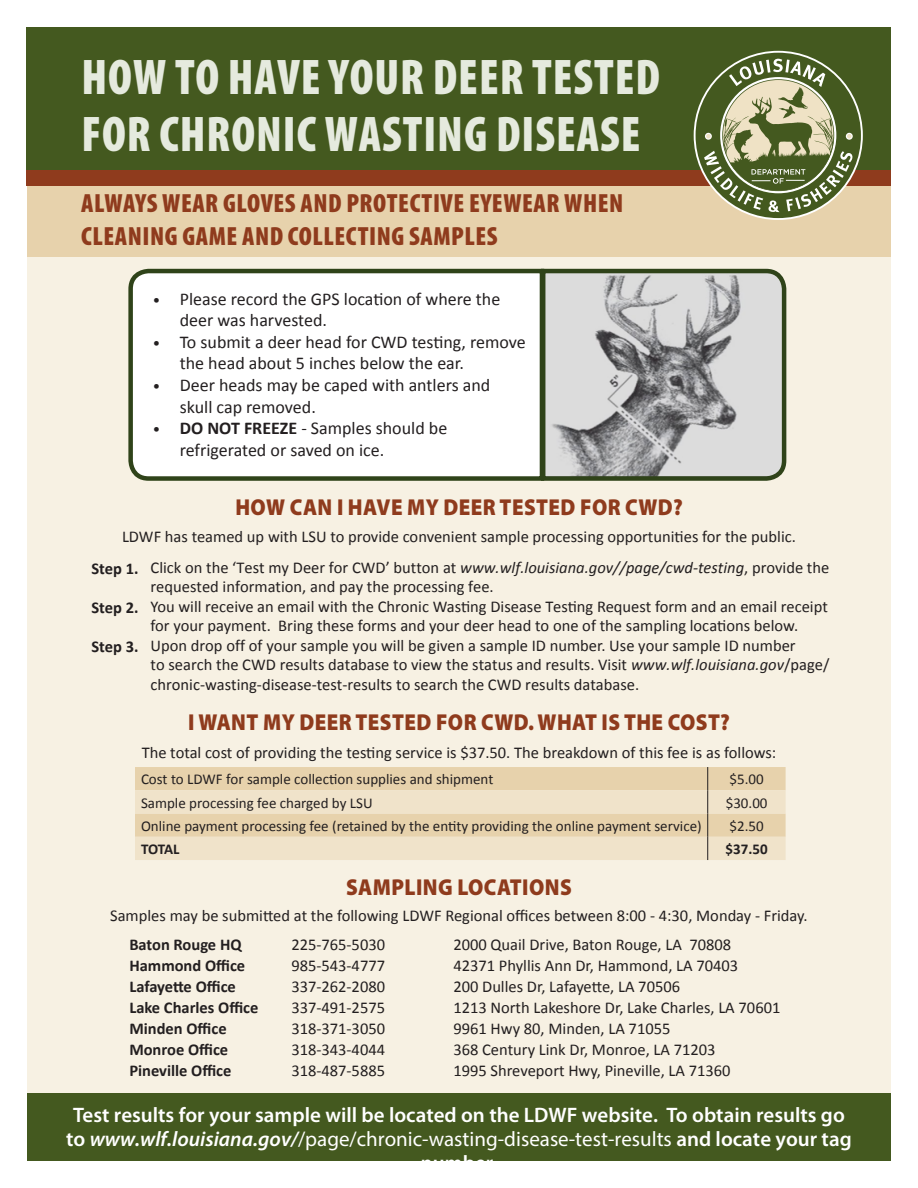
<style>
.page{position:relative;width:918px;height:1188px;background:#fff}
.page>*{position:absolute;margin:0;border:0;box-sizing:border-box;transform-origin:0 0}
.t1{font:900 condensed 50.4px/57.6px "Myriad Pro";letter-spacing:.02em;color:#e5eade;scale:.95 1}
.t2{font:900 condensed 26.4px "Myriad Pro";letter-spacing:.02em;color:#8f3b1d}
.t3{font:900 23.1px "Myriad Pro";letter-spacing:.02em;color:#8f3b1d;scale:.91 1}
.t4{font:600 21px/24px "Myriad Pro";color:#fff;text-align:center}
.t5{font:18px/21.6px "Calibri";color:#231f20}
.t6{font:16.5px/19.5px "Calibri";color:#231f20}
.t7{font:700 16.5px "Calibri";color:#231f20}
.t8{font:15px "Calibri";color:#231f20}
.t9{font:700 15px "Calibri";letter-spacing:-.01em;color:#231f20}
.s1{font-size:15px}
.s2{font-weight:700}
.s3{font-style:italic}
.s4{font-weight:400}
</style>
<div class="page">
<div style="left:27px;top:145px;width:864px;height:963px;background:#f7f1e3"></div>
<div style="left:27px;top:185px;width:864px;height:72px;background:#e7d2ac"></div>
<div style="left:27px;top:27px;width:864px;height:146px;background:#44591f"></div>
<div style="left:27px;top:171px;width:864px;height:15px;background:#8f3b1d"></div>
<div style="left:27px;top:1094px;width:864px;height:67px;background:#44591f"></div>
<div style="left:696px;top:53px;width:165px;height:165px;background:#44591f;border-radius:50%"></div>
<svg style="left:704px;top:59px;width:149px;height:153px"></svg>
<svg style="left:546px;top:268px;width:241px;height:213px;background:#b5b6b4"></svg>
<svg style="left:128px;top:268px;width:418px;height:213px;background:#f0f1ee"></svg>
<div style="left:135px;top:767px;width:651px;height:23px;background:#e7d2ac"></div>
<svg style="left:135px;top:790px;width:651px;height:70px;background:#edddc0"></svg>
<svg style="left:707px;top:767px;width:1px;height:93px"></svg>
<p class="t1" style="left:81px;top:47px;width:611px">HOW TO HAVE YOUR DEER TESTED<br>FOR CHRONIC WASTING DISEASE</p>
<p class="t2" style="left:81px;top:187px;width:544px">ALWAYS WEAR GLOVES AND PROTECTIVE EYEWEAR WHEN</p>
<p class="t2" style="left:81px;top:220px;width:418px">CLEANING GAME AND COLLECTING SAMPLES</p>
<p class="t5" style="left:180px;top:288px;width:322px;text-indent:-27px"><span class="s1">•</span> Please record the GPS location of where the deer was harvested.</p>
<p class="t5" style="left:180px;top:331px;width:348px;text-indent:-27px"><span class="s1">•</span> To submit a deer head for CWD testing, remove the head about 5 inches below the ear.</p>
<p class="t5" style="left:180px;top:374px;width:312px;text-indent:-27px"><span class="s1">•</span> Deer heads may be caped with antlers and skull cap removed.</p>
<p class="t5" style="left:180px;top:417px;width:269px;text-indent:-27px"><span class="s1">•</span> <span class="s2">DO NOT FREEZE</span> - Samples should be refrigerated or saved on ice.</p>
<p class="t3" style="left:235px;top:494px;width:493px">HOW CAN I HAVE MY DEER TESTED FOR CWD?</p>
<p class="t6" style="left:122px;top:527px;width:675px">LDWF has teamed up with LSU to provide convenient sample processing opportunities for the public.</p>
<p class="t6" style="left:151px;top:558px;width:680px">Click on the ‘Test my Deer for CWD’ button at <span class="s3">www.wlf.louisiana.gov//page/cwd-testing</span>, provide the requested information, and pay the processing fee.<br>You will receive an email with the Chronic Wasting Disease Testing Request form and an email receipt for your payment. Bring these forms and your deer head to one of the sampling locations below.<br>Upon drop off of your sample you will be given a sample ID number. Use your sample ID number<br>to search the CWD results database to view the status and results. Visit <span class="s3">www.wlf.louisiana.gov</span>/page/ chronic-wasting-disease-test-results to search the CWD results database.</p>
<p class="t3" style="left:188px;top:709px;width:597px">I WANT MY DEER TESTED FOR CWD. WHAT IS THE COST?</p>
<p class="t6" style="left:142px;top:743px;width:636px">The total cost of providing the testing service is $37.50. The breakdown of this fee is as follows:</p>
<p class="t8" style="left:141px;top:770px;width:354px">Cost to LDWF for sample collection supplies and shipment</p>
<p class="t8" style="left:730px;top:770px;width:36px">$5.00</p>
<p class="t8" style="left:141px;top:793px;width:233px">Sample processing fee charged by LSU</p>
<p class="t8" style="left:726px;top:793px;width:43px">$30.00</p>
<p class="t8" style="left:141px;top:816px;width:562px">Online payment processing fee (retained by the entity providing the online payment service)</p>
<p class="t8" style="left:730px;top:816px;width:36px">$2.50</p>
<p class="t9" style="left:141px;top:839px;width:40px">TOTAL</p>
<p class="t9" style="left:726px;top:839px;width:44px">$37.50</p>
<p class="t7" style="left:92px;top:558px;width:48px">Step 1.</p>
<p class="t7" style="left:92px;top:597px;width:48px">Step 2.</p>
<p class="t7" style="left:92px;top:636px;width:48px">Step 3.</p>
<p class="t3" style="left:346px;top:874px;width:250px">SAMPLING LOCATIONS</p>
<p class="t6" style="left:110px;top:905px;width:699px">Samples may be submitted at the following LDWF Regional offices between 8:00 - 4:30, Monday - Friday.</p>
<p class="t7" style="left:129px;top:934px;width:114px">Baton Rouge HQ</p>
<p class="t6" style="left:291px;top:935px;width:95px">225-765-5030</p>
<p class="t6" style="left:453px;top:935px;width:279px">2000 Quail Drive, Baton Rouge, LA 70808</p>
<p class="t7" style="left:129px;top:955px;width:117px">Hammond Office</p>
<p class="t6" style="left:291px;top:956px;width:95px">985-543-4777</p>
<p class="t6" style="left:453px;top:956px;width:286px">42371 Phyllis Ann Dr, Hammond, LA 70403</p>
<p class="t7" style="left:129px;top:976px;width:108px">Lafayette Office</p>
<p class="t6" style="left:291px;top:977px;width:95px">337-262-2080</p>
<p class="t6" style="left:453px;top:977px;width:228px">200 Dulles Dr, Lafayette, LA 70506</p>
<p class="t7" style="left:129px;top:997px;width:131px">Lake Charles Office</p>
<p class="t6" style="left:291px;top:998px;width:95px">337-491-2575</p>
<p class="t6" style="left:453px;top:998px;width:329px">1213 North Lakeshore Dr, Lake Charles, LA 70601</p>
<p class="t7" style="left:129px;top:1018px;width:99px">Minden Office</p>
<p class="t6" style="left:291px;top:1019px;width:95px">318-371-3050</p>
<p class="t6" style="left:453px;top:1019px;width:219px">9961 Hwy 80, Minden, LA 71055</p>
<p class="t7" style="left:129px;top:1039px;width:100px">Monroe Office</p>
<p class="t6" style="left:291px;top:1040px;width:95px">318-343-4044</p>
<p class="t6" style="left:453px;top:1040px;width:264px">368 Century Link Dr, Monroe, LA 71203</p>
<p class="t7" style="left:129px;top:1060px;width:104px">Pineville Office</p>
<p class="t6" style="left:291px;top:1061px;width:95px">318-487-5885</p>
<p class="t6" style="left:453px;top:1061px;width:279px">1995 Shreveport Hwy, Pineville, LA 71360</p>
<p class="t4" style="left:66px;top:1102px;width:787px">Test results for your sample will be located on the LDWF website. To obtain results go to <span class="s3">www.wlf.louisiana.gov/</span><span class="s4">/page/chronic-wasting-disease-test-results</span> and locate your tag number.</p>
</div>
